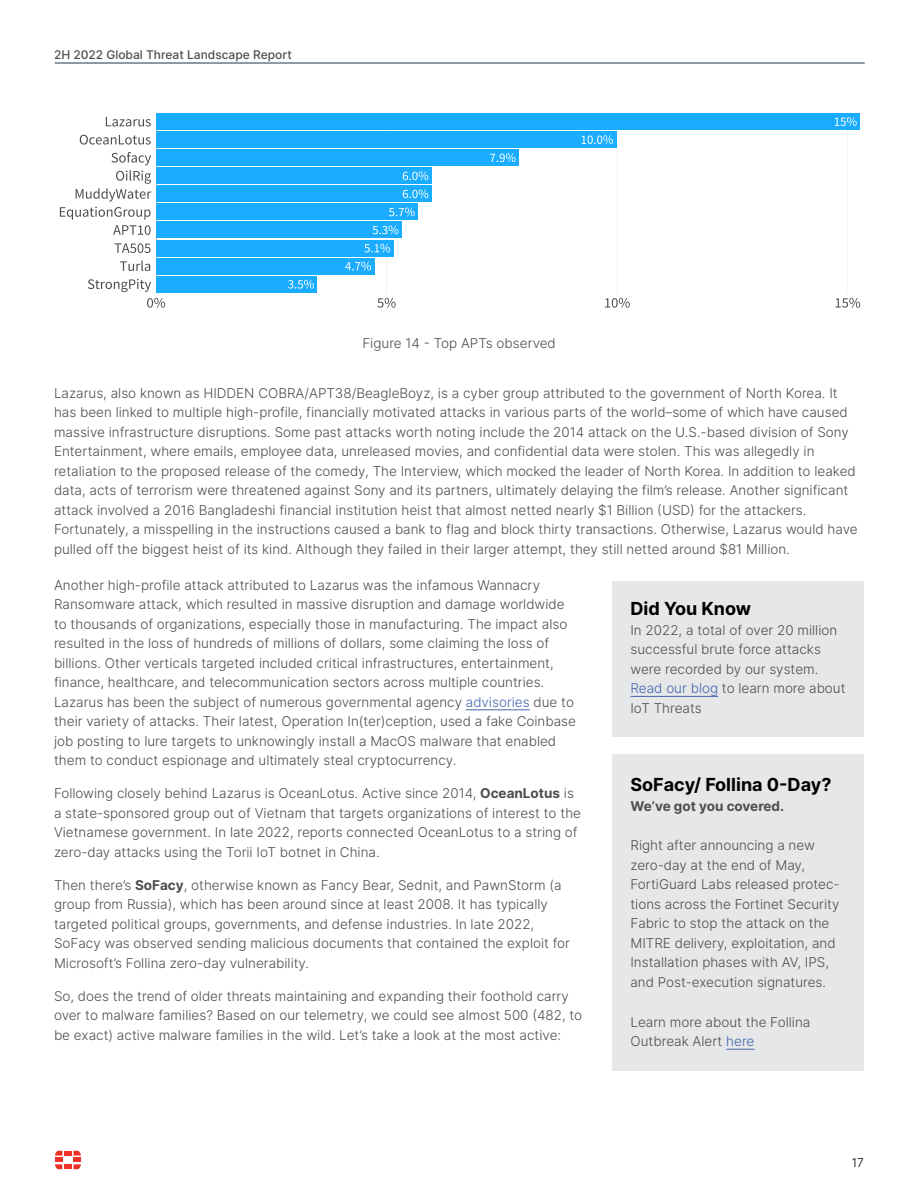
<style>
.page{position:relative;width:918px;height:1188px;background:#fff}
.page>*{position:absolute;margin:0;border:0;box-sizing:border-box;transform-origin:0 0}
.t1{font:700 18px "Inter";color:#000}
.t2{font:300 13.5px/19.5px "Inter";color:#4d4d4f}
.t3{font:700 13.5px "Inter";letter-spacing:-.01em;color:#4d4d4f}
.t4{font:500 12px "Inter";color:#4d4d4f}
.t5{font:300 12px "Inter";color:#000}
.s1{color:#4266ae}
.s2{font-weight:700}
</style>
<div class="page">
<hr style="left:55px;top:63px;width:810px;height:1px;background:#243746">
<div style="left:64px;top:1151px;width:8px;height:5px;background:#ee3124"></div>
<div style="left:64px;top:1164px;width:8px;height:5px;background:#ee3124"></div>
<svg style="left:55px;top:1151px;width:7px;height:18px"></svg>
<svg style="left:74px;top:1151px;width:7px;height:18px"></svg>
<hr style="left:386px;top:113px;width:1px;height:180px;background:#f2f2f2">
<hr style="left:617px;top:113px;width:1px;height:180px;background:#f2f2f2">
<hr style="left:847px;top:113px;width:1px;height:180px;background:#f2f2f2">
<hr style="left:156px;top:113px;width:1px;height:180px;background:#bab0ac">
<div style="left:156px;top:113px;width:703px;height:17px;background:#1aacff"></div>
<div style="left:156px;top:132px;width:461px;height:16px;background:#1aacff"></div>
<div style="left:156px;top:150px;width:363px;height:16px;background:#1aacff"></div>
<div style="left:156px;top:186px;width:275px;height:16px;background:#1aacff"></div>
<div style="left:156px;top:168px;width:275px;height:16px;background:#1aacff"></div>
<div style="left:156px;top:204px;width:262px;height:16px;background:#1aacff"></div>
<div style="left:156px;top:222px;width:245px;height:16px;background:#1aacff"></div>
<div style="left:156px;top:240px;width:237px;height:16px;background:#1aacff"></div>
<div style="left:156px;top:258px;width:218px;height:16px;background:#1aacff"></div>
<div style="left:156px;top:276px;width:161px;height:16px;background:#1aacff"></div>
<svg style="left:835px;top:117px;width:22px;height:9px"></svg>
<svg style="left:582px;top:135px;width:31px;height:9px"></svg>
<svg style="left:490px;top:153px;width:26px;height:9px"></svg>
<svg style="left:403px;top:189px;width:25px;height:9px"></svg>
<svg style="left:403px;top:171px;width:25px;height:9px"></svg>
<svg style="left:389px;top:208px;width:26px;height:8px"></svg>
<svg style="left:373px;top:226px;width:25px;height:8px"></svg>
<svg style="left:364px;top:244px;width:26px;height:8px"></svg>
<svg style="left:345px;top:262px;width:26px;height:9px"></svg>
<svg style="left:288px;top:280px;width:26px;height:9px"></svg>
<svg style="left:88px;top:279px;width:63px;height:13px"></svg>
<svg style="left:120px;top:261px;width:30px;height:10px"></svg>
<svg style="left:114px;top:243px;width:37px;height:10px"></svg>
<svg style="left:60px;top:152px;width:91px;height:83px"></svg>
<svg style="left:80px;top:135px;width:71px;height:10px"></svg>
<svg style="left:106px;top:117px;width:45px;height:10px"></svg>
<svg style="left:147px;top:298px;width:18px;height:10px"></svg>
<svg style="left:377px;top:298px;width:19px;height:10px"></svg>
<svg style="left:605px;top:298px;width:25px;height:10px"></svg>
<svg style="left:836px;top:298px;width:24px;height:10px"></svg>
<div style="left:612px;top:581px;width:252px;height:156px;background:#e6e7e8"></div>
<hr style="left:630px;top:696px;width:88px;height:1px;background:#4266ae">
<hr style="left:466px;top:709px;width:64px;height:1px;background:#4266ae">
<div style="left:612px;top:754px;width:252px;height:316px;background:#e6e7e8"></div>
<svg style="left:726px;top:1049px;width:28px;height:1px"></svg>
<p class="t4" style="left:54px;top:46px;width:239px">2H 2022 Global Threat Landscape Report</p>
<p class="t2" style="left:362px;top:333px;width:195px">Figure 14 - Top APTs observed</p>
<p class="t2" style="left:54px;top:383px;width:805px">Lazarus, also known as HIDDEN COBRA/APT38/BeagleBoyz, is a cyber group attributed to the government of North Korea. It has been linked to multiple high-profile, financially motivated attacks in various parts of the world–some of which have caused massive infrastructure disruptions. Some past attacks worth noting include the 2014 attack on the U.S.-based division of Sony Entertainment, where emails, employee data, unreleased movies, and confidential data were stolen. This was allegedly in retaliation to the proposed release of the comedy, The Interview, which mocked the leader of North Korea. In addition to leaked data, acts of terrorism were threatened against Sony and its partners, ultimately delaying the film’s release. Another significant attack involved a 2016 Bangladeshi financial institution heist that almost netted nearly $1 Billion (USD) for the attackers.<br>Fortunately, a misspelling in the instructions caused a bank to flag and block thirty transactions. Otherwise, Lazarus would have pulled off the biggest heist of its kind. Although they failed in their larger attempt, they still netted around $81 Million.</p>
<p class="t2" style="left:54px;top:575px;width:523px">Another high-profile attack attributed to Lazarus was the infamous Wannacry Ransomware attack, which resulted in massive disruption and damage worldwide to thousands of organizations, especially those in manufacturing. The impact also resulted in the loss of hundreds of millions of dollars, some claiming the loss of billions. Other verticals targeted included critical infrastructures, entertainment, finance, healthcare, and telecommunication sectors across multiple countries.<br>Lazarus has been the subject of numerous governmental agency <span class="s1">advisories</span> due to their variety of attacks. Their latest, Operation In(ter)ception, used a fake Coinbase job posting to lure targets to unknowingly install a MacOS malware that enabled them to conduct espionage and ultimately steal cryptocurrency.</p>
<p class="t2" style="left:54px;top:783px;width:529px">Following closely behind Lazarus is OceanLotus. Active since 2014, <span class="s2">OceanLotus</span> is a state-sponsored group out of Vietnam that targets organizations of interest to the Vietnamese government. In late 2022, reports connected OceanLotus to a string of zero-day attacks using the Torii IoT botnet in China.</p>
<p class="t2" style="left:54px;top:875px;width:518px">Then there’s <span class="s2">SoFacy</span>, otherwise known as Fancy Bear, Sednit, and PawnStorm (a group from Russia), which has been around since at least 2008. It has typically targeted political groups, governments, and defense industries. In late 2022, SoFacy was observed sending malicious documents that contained the exploit for Microsoft’s Follina zero-day vulnerability.</p>
<p class="t2" style="left:54px;top:986px;width:530px">So, does the trend of older threats maintaining and expanding their foothold carry over to malware families? Based on our telemetry, we could see almost 500 (482, to be exact) active malware families in the wild. Let’s take a look at the most active:</p>
<h1 class="t1" style="left:630px;top:596px;width:122px">Did You Know</h1>
<p class="t2" style="left:630px;top:620px;width:217px">In 2022, a total of over 20 million successful brute force attacks were recorded by our system.<br><span class="s1">Read our blog</span> to learn more about<br>IoT Threats</p>
<h1 class="t1" style="left:630px;top:772px;width:203px">SoFacy/ Follina 0-Day?</h1>
<p class="t3" style="left:630px;top:796px;width:155px">We’ve got you covered.</p>
<p class="t2" style="left:630px;top:836px;width:211px">Right after announcing a new zero-day at the end of May,<br>FortiGuard Labs released protec&shy;tions across the Fortinet Security<br>Fabric to stop the attack on the<br>MITRE delivery, exploitation, and<br>Installation phases with AV, IPS, and Post-execution signatures.</p>
<p class="t2" style="left:630px;top:1012px;width:181px">Learn more about the Follina<br>Outbreak Alert <span class="s1">here</span></p>
<p class="t5" style="left:852px;top:1154px;width:14px">17</p>
</div>
